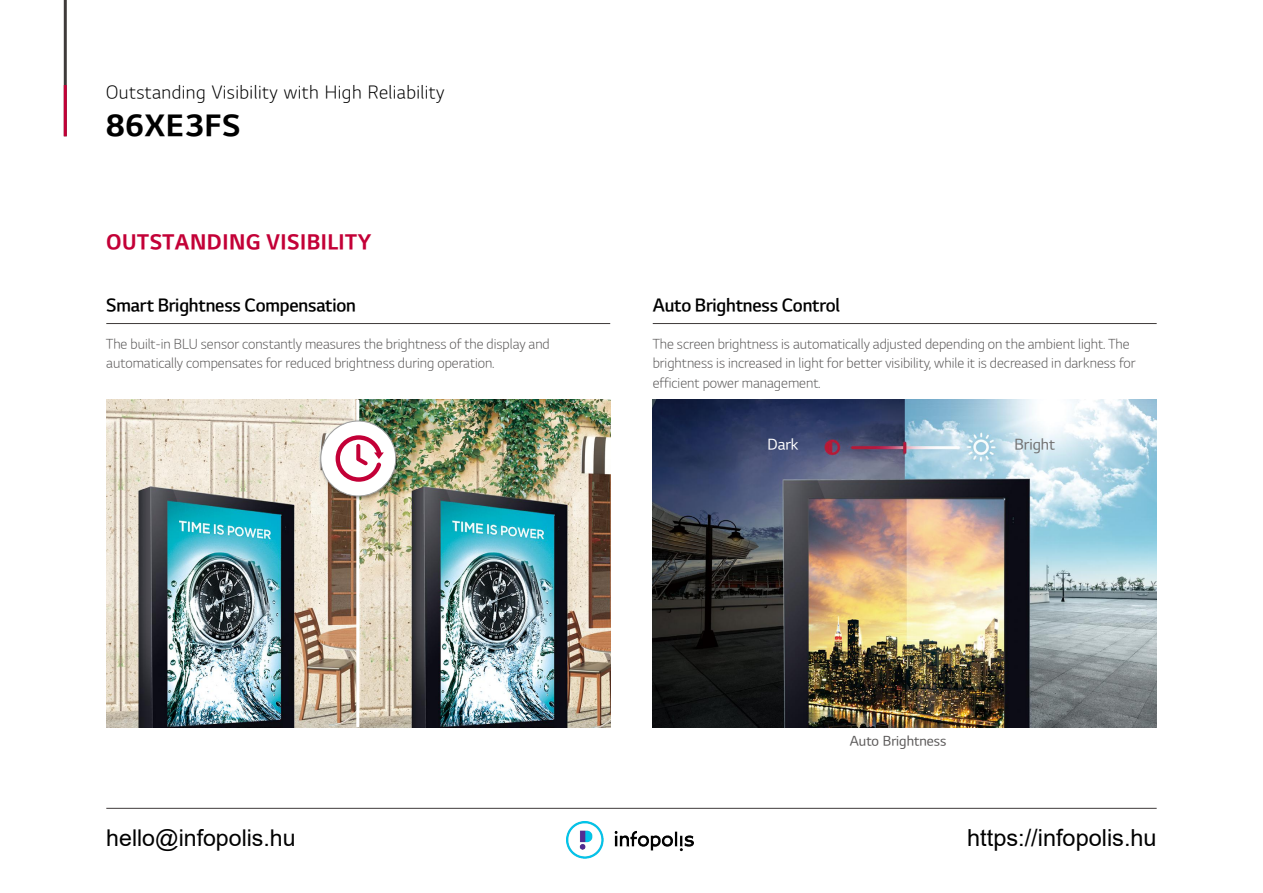
<style>
.page{position:relative;width:1263px;height:893px;background:#fff}
.page>*{position:absolute;margin:0;border:0;box-sizing:border-box;transform-origin:0 0}
.t1{font:30px "LG Sm Haotf TB";letter-spacing:.025em;color:#000}
.t2{font:23.55px "Arial";color:#000}
.t3{font:23.1px "Arial";color:#000}
.t4{font:21px "LG Sm Haotf TB";letter-spacing:.025em;color:#c30037}
.t5{font:18px "LG Sm Haotf TSB";letter-spacing:-.01em;color:#000}
.t6{font:18px "LG Sm Haotf TL";letter-spacing:.025em;color:#000}
.t7{font:15px "LG Sm Haotf TR";color:#727171}
.t8{font:15px "LG Sm Haotf TR";color:#fff}
.t9{font:13.5px/19.5px "LG Sm Haotf TL";color:#595757}
.t10{font:13.5px "LG Sm Haotf TR";color:#595757}
</style>
<div class="page">
<hr style="left:64px;top:0;width:3px;height:136px;background:#3e3a39">
<hr style="left:64px;top:85px;width:3px;height:51px;background:#c30037">
<hr style="left:106px;top:808px;width:1051px;height:1px;background:#3e3a39">
<img style="left:653px;top:400px;width:504px;height:327px">
<img style="left:106px;top:400px;width:504px;height:327px">
<hr style="left:106px;top:323px;width:504px;height:1px;background:#3e3a39">
<hr style="left:653px;top:323px;width:504px;height:1px;background:#3e3a39">
<hr style="left:356px;top:400px;width:3px;height:327px;background:#fff">
<div style="left:318px;top:419px;width:83px;height:83px;background:#000;opacity:.4"></div>
<div style="left:321px;top:421px;width:75px;height:75px;background:#fff;border-radius:50%"></div>
<div style="left:320px;top:421px;width:76px;height:75px;border:1px solid #9fa0a0;border-radius:50%"></div>
<svg style="left:336px;top:435px;width:48px;height:47px"></svg>
<img style="left:567px;top:821px;width:126px;height:38px">
<h3 class="t6" style="left:106px;top:84px;width:340px">Outstanding Visibility with High Reliability</h3>
<h1 class="t1" style="left:106px;top:111px;width:136px">86XE3FS</h1>
<h3 class="t4" style="left:106px;top:232px;width:267px">OUTSTANDING VISIBILITY</h3>
<h3 class="t5" style="left:106px;top:297px;width:251px">Smart Brightness Compensation</h3>
<h3 class="t5" style="left:653px;top:297px;width:189px">Auto Brightness Control</h3>
<p class="t9" style="left:106px;top:335px;width:445px">The built-in BLU sensor constantly measures the brightness of the display and automatically compensates for reduced brightness during operation.</p>
<p class="t9" style="left:653px;top:335px;width:484px">The screen brightness is automatically adjusted depending on the ambient light. The brightness is increased in light for better visibility, while it is decreased in darkness for efficient power management.</p>
<p class="t8" style="left:767px;top:437px;width:33px">Dark</p>
<p class="t7" style="left:1014px;top:437px;width:42px">Bright</p>
<p class="t10" style="left:850px;top:735px;width:98px">Auto Brightness</p>
<h3 class="t3" style="left:106px;top:822px;width:191px">hello@infopolis.hu</h3>
<h2 class="t2" style="left:967px;top:821px;width:191px">https://infopolis.hu</h2>
</div>
